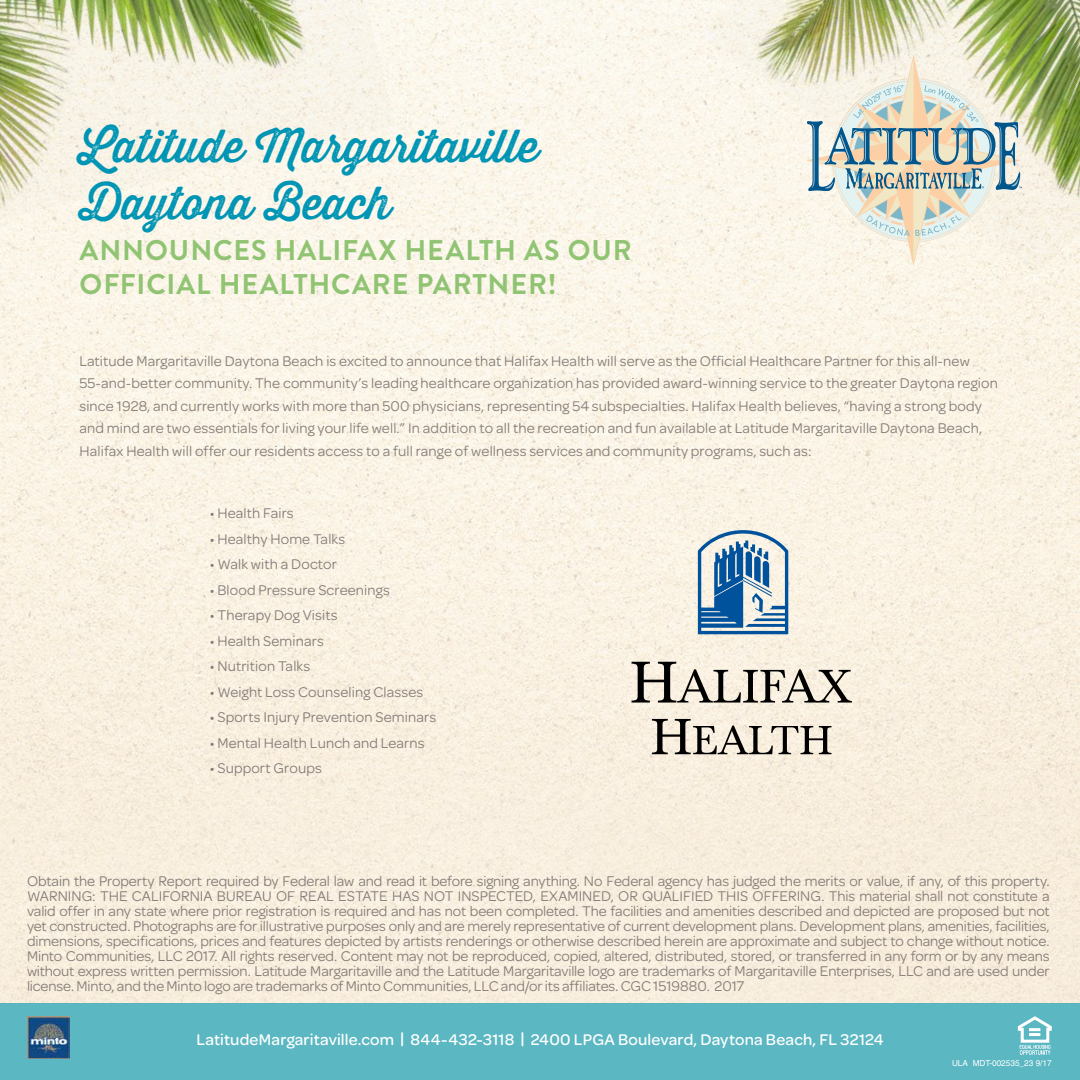
<style>
.page{position:relative;width:1080px;height:1080px;background:#fff}
.page>*{position:absolute;margin:0;border:0;box-sizing:border-box;transform-origin:0 0}
.t1{font:45px/57px "Thirsty Rough Reg One";color:#0095b4}
.t2{font:700 28.5px/34.5px "Brandon Grotesque";letter-spacing:.03em;color:#90c473}
.t3{font:500 16.5px "Omnes";letter-spacing:.01em;color:#fff}
.t4{font:15px/15px "Omnes";letter-spacing:-.005em;color:#847b77;text-align:justify}
.t5{font:15px/22.5px "Omnes";letter-spacing:.01em;color:#847b77}
.t6{font:8.25px "Helvetica";color:#fff}
</style>
<div class="page">
<img style="left:0;top:0;width:1080px;height:1003px">
<img style="left:699px;top:0;width:381px;height:272px">
<img style="left:0;top:0;width:395px;height:221px">
<svg style="left:807px;top:54px;width:215px;height:212px;background:#d7d9cb"></svg>
<div style="left:0;top:1003px;width:1080px;height:77px;background:#5bb7c2"></div>
<img style="left:27px;top:1016px;width:42px;height:43px">
<svg style="left:1018px;top:1016px;width:34px;height:39px"></svg>
<svg style="left:632px;top:662px;width:220px;height:41px;background:#b9b2a7"></svg>
<svg style="left:652px;top:719px;width:180px;height:35px;background:#b8b1a5"></svg>
<svg style="left:698px;top:530px;width:90px;height:104px;background:#83a6c1"></svg>
<h1 class="t1" style="left:79px;top:117px;width:461px">Latitude Margaritaville<br>Daytona Beach</h1>
<h2 class="t2" style="left:80px;top:233px;width:554px">ANNOUNCES HALIFAX HEALTH AS OUR<br>OFFICIAL HEALTHCARE PARTNER!</h2>
<p class="t5" style="left:79px;top:349px;width:920px">Latitude Margaritaville Daytona Beach is excited to announce that Halifax Health will serve as the Official Healthcare Partner for this all-new 55-and-better community. The community’s leading healthcare organization has provided award-winning service to the greater Daytona region since 1928, and currently works with more than 500 physicians, representing 54 subspecialties. Halifax Health believes, “having a strong body and mind are two essentials for living your life well.” In addition to all the recreation and fun available at Latitude Margaritaville Daytona Beach, Halifax Health will offer our residents access to a full range of wellness services and community programs, such as:</p>
<p class="t5" style="left:210px;top:501px;width:85px">• Health Fairs</p>
<p class="t5" style="left:210px;top:527px;width:137px">• Healthy Home Talks</p>
<p class="t5" style="left:210px;top:552px;width:129px">• Walk with a Doctor</p>
<p class="t5" style="left:210px;top:578px;width:182px">• Blood Pressure Screenings</p>
<p class="t5" style="left:210px;top:603px;width:129px">• Therapy Dog Visits</p>
<p class="t5" style="left:210px;top:629px;width:116px">• Health Seminars</p>
<p class="t5" style="left:210px;top:654px;width:102px">• Nutrition Talks</p>
<p class="t5" style="left:210px;top:680px;width:215px">• Weight Loss Counseling Classes</p>
<p class="t5" style="left:210px;top:705px;width:228px">• Sports Injury Prevention Seminars</p>
<p class="t5" style="left:210px;top:731px;width:216px">• Mental Health Lunch and Learns</p>
<p class="t5" style="left:210px;top:756px;width:114px">• Support Groups</p>
<p class="t4" style="left:27px;top:873px;width:1024px">Obtain the Property Report required by Federal law and read it before signing anything. No Federal agency has judged the merits or value, if any, of this property.<br>WARNING: THE CALIFORNIA BUREAU OF REAL ESTATE HAS NOT INSPECTED, EXAMINED, OR QUALIFIED THIS OFFERING. This material shall not constitute a valid offer in any state where prior registration is required and has not been completed. The facilities and amenities described and depicted are proposed but not yet constructed. Photographs are for illustrative purposes only and are merely representative of current development plans. Development plans, amenities, facilities, dimensions, specifications, prices and features depicted by artists renderings or otherwise described herein are approximate and subject to change without notice.<br>Minto Communities, LLC 2017. All rights reserved. Content may not be reproduced, copied, altered, distributed, stored, or transferred in any form or by any means without express written permission. Latitude Margaritaville and the Latitude Margaritaville logo are trademarks of Margaritaville Enterprises, LLC and are used under license. Minto, and the Minto logo are trademarks of Minto Communities, LLC and/or its affiliates. CGC 1519880. 2017</p>
<p class="t3" style="left:197px;top:1030px;width:688px">LatitudeMargaritaville.com | 844-432-3118 | 2400 LPGA Boulevard, Daytona Beach, FL 32124</p>
<p class="t6" style="left:952px;top:1058px;width:101px">ULA MDT-002535_23 9/17</p>
</div>
